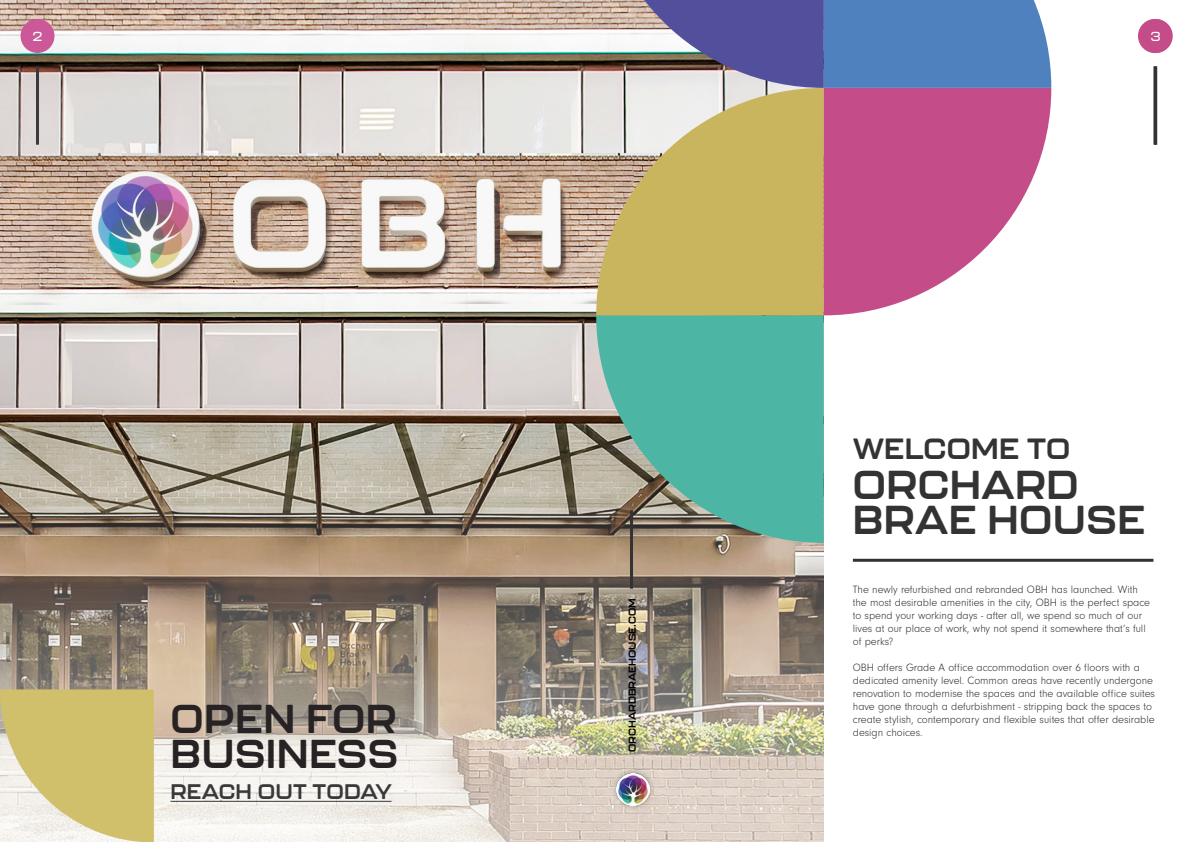
<style>
.page{position:relative;width:1191px;height:842px;background:#fff}
.page>*{position:absolute;margin:0;border:0;box-sizing:border-box;transform-origin:0 0}
.t1{font:700 40px/35px "Kallisto";letter-spacing:.01em;color:#333334}
.t2{font:700 40px/35px "Kallisto";letter-spacing:.01em;color:#231f20}
.t3{font:700 29px "Kallisto";letter-spacing:.01em;color:#333334}
.t4{font:700 21px "Kallisto";letter-spacing:.01em;color:#323233}
.t5{font:500 13px "Kallisto";color:#fff}
.t6{font:300 11px/13px "Neuzeit Gro";color:#333334}
.t7{font:700 10px "Kallisto";color:#000}
</style>
<div class="page">
<hr style="left:1153px;top:66px;width:3px;height:79px;background:#333334">
<img style="left:0;top:0;width:823px;height:842px">
<div style="left:1138px;top:19px;width:34px;height:34px;background:#c44d89;border-radius:50%"></div>
<hr style="left:1154px;top:66px;width:3px;height:79px;background:#333334">
<svg style="left:596px;top:315px;width:227px;height:228px;background:#5dac9b"></svg>
<svg style="left:596px;top:88px;width:227px;height:227px;background:#ccbb75"></svg>
<hr style="left:853px;top:559px;width:300px;height:3px;background:#333334">
<svg style="left:823px;top:88px;width:228px;height:227px;fill:#c44d89"></svg>
<svg style="left:596px;top:0;width:455px;height:88px;background:#6b81b2"></svg>
<hr style="left:630px;top:510px;width:3px;height:79px;background:#333334">
<div style="left:610px;top:767px;width:45px;height:45px;background:#231f20;opacity:.27"></div>
<img style="left:616px;top:773px;width:33px;height:33px">
<p class="t5" style="left:33px;top:29px;width:11px">2</p>
<p class="t2" style="left:170px;top:700px;width:229px">OPEN FOR<br>BUSINESS</p>
<p class="t4" style="left:170px;top:779px;width:223px">REACH OUT TODAY</p>
<p class="t7" style="left:626px;top:752px;width:155px;rotate:-90deg">ORCHARDBRAEHOUSE.COM</p>
<p class="t5" style="left:1150px;top:29px;width:11px">3</p>
<p class="t3" style="left:853px;top:431px;width:218px">WELCOME TO</p>
<p class="t1" style="left:853px;top:466px;width:294px">ORCHARD<br>BRAE HOUSE</p>
<p class="t6" style="left:853px;top:583px;width:299px">The newly refurbished and rebranded OBH has launched. With the most desirable amenities in the city, OBH is the perfect space to spend your working days - after all, we spend so much of our lives at our place of work, why not spend it somewhere that’s full of perks?</p>
<p class="t6" style="left:853px;top:661px;width:304px">OBH offers Grade A office accommodation over 6 floors with a dedicated amenity level. Common areas have recently undergone renovation to modernise the spaces and the available office suites have gone through a defurbishment - stripping back the spaces to create stylish, contemporary and flexible suites that offer desirable design choices.</p>
</div>
